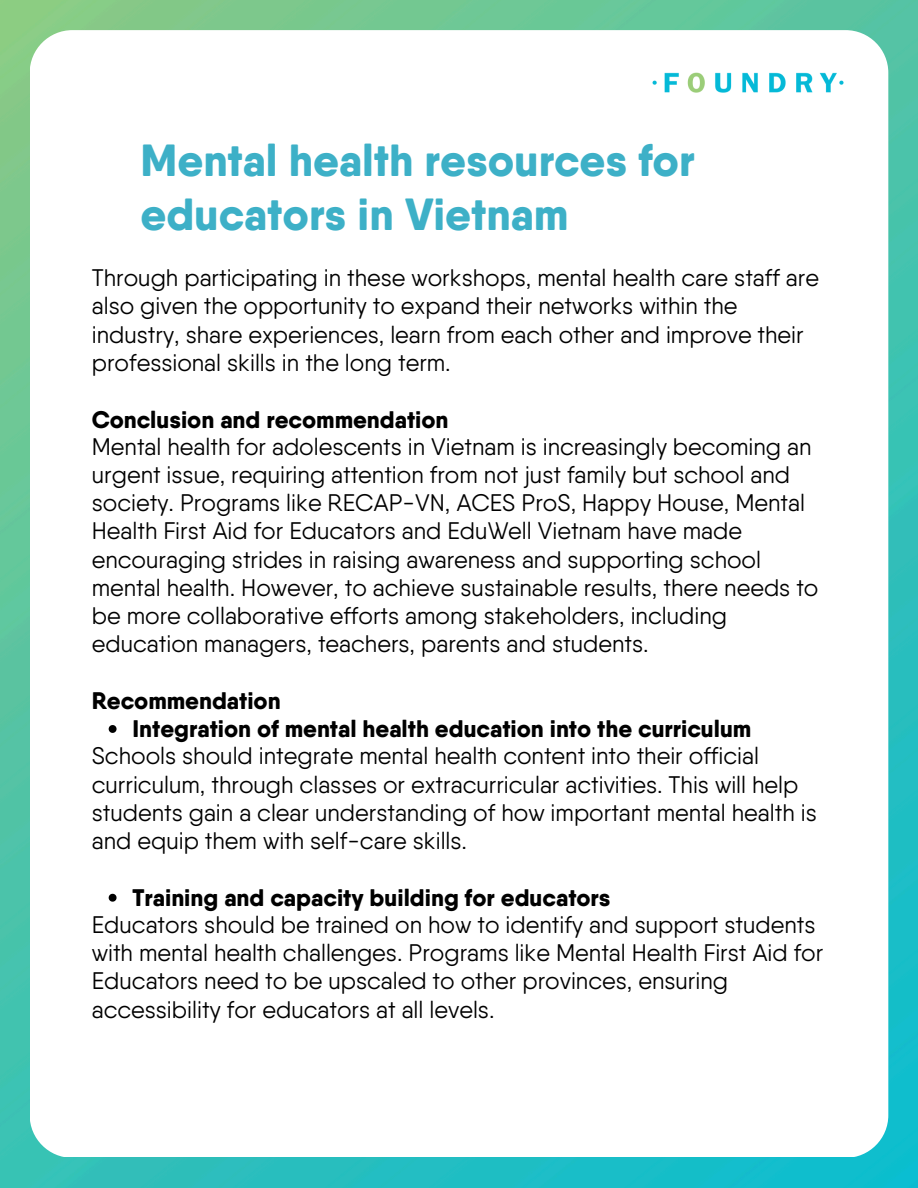
<style>
.page{position:relative;width:918px;height:1188px;background:#fff}
.page>*{position:absolute;margin:0;border:0;box-sizing:border-box;transform-origin:0 0}
.t1{font:800 45px/54px "Qanelas Soft";color:#3db0c7}
.t2{font:24px/28.2px "Qanelas Soft";color:#000}
.t3{font:800 24px "Qanelas Soft";color:#000}
</style>
<div class="page">
<img style="left:0;top:0;width:918px;height:1188px">
<div style="left:30px;top:30px;width:858px;height:1127px;background:#fff;border-radius:43px"></div>
<img style="left:652px;top:72px;width:192px;height:21px">
<svg style="left:109px;top:725px;width:8px;height:8px"></svg>
<svg style="left:109px;top:894px;width:8px;height:8px"></svg>
<p class="t1" style="left:141px;top:133px;width:556px">Mental health resources for educators in Vietnam</p>
<p class="t2" style="left:92px;top:264px;width:729px">Through participating in these workshops, mental health care staff are also given the opportunity to expand their networks within the industry, share experiences, learn from each other and improve their professional skills in the long term.</p>
<h1 class="t3" style="left:92px;top:404px;width:358px">Conclusion and recommendation</h1>
<p class="t2" style="left:92px;top:432px;width:728px">Mental health for adolescents in Vietnam is increasingly becoming an urgent issue, requiring attention from not just family but school and society. Programs like RECAP-VN, ACES ProS, Happy House, Mental Health First Aid for Educators and EduWell Vietnam have made encouraging strides in raising awareness and supporting school mental health. However, to achieve sustainable results, there needs to be more collaborative efforts among stakeholders, including education managers, teachers, parents and students.</p>
<p class="t3" style="left:92px;top:686px;width:190px">Recommendation</p>
<p class="t3" style="left:133px;top:714px;width:620px">Integration of mental health education into the curriculum</p>
<h2 class="t2" style="left:92px;top:742px;width:726px">Schools should integrate mental health content into their official curriculum, through classes or extracurricular activities. This will help students gain a clear understanding of how important mental health is and equip them with self-care skills.</h2>
<p class="t3" style="left:133px;top:883px;width:479px">Training and capacity building for educators</p>
<p class="t2" style="left:92px;top:911px;width:733px">Educators should be trained on how to identify and support students with mental health challenges. Programs like Mental Health First Aid for Educators need to be upscaled to other provinces, ensuring accessibility for educators at all levels.</p>
</div>
